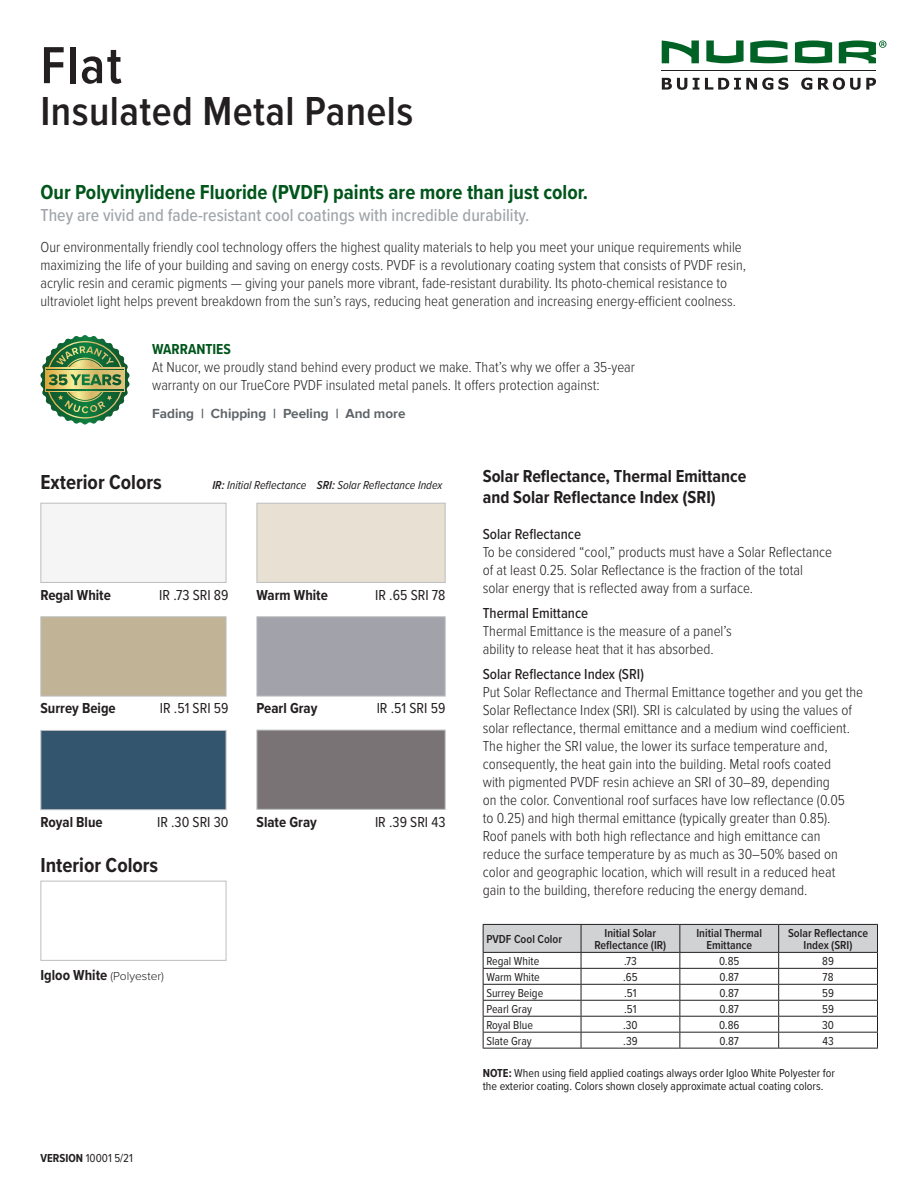
<style>
.page{position:relative;width:918px;height:1188px;background:#fff}
.page>*{position:absolute;margin:0;border:0;box-sizing:border-box;transform-origin:0 0}
.t1{font:600 54px "Proxima Nova Cond";color:#231f20}
.t2{font:600 42px "Proxima Nova Cond";letter-spacing:.01em;color:#231f20}
.t3{font:700 21px "Proxima Nova Cond";color:#00551b}
.t4{font:700 21px "Proxima Nova Cond";color:#231f20}
.t5{font:500 18px "Proxima Nova Cond";color:#a1a5a9}
.t6{font:700 18px/21px "Proxima Nova Cond";color:#231f20}
.t7{font:300 15px/18px "Proxima Nova Cond";color:#231f20}
.t8{font:300 15px/18px "Proxima Nova Cond";color:#282526}
.t9{font:15px "Proxima Nova Cond";color:#231f20}
.t10{font:500 15px "Proxima Nova Cond";color:#231f20}
.t11{font:700 15px "Proxima Nova Cond";color:#231f20}
.t12{font:700 15px "Proxima Nova Cond";color:#00551b}
.t13{font:700 13.5px "Proxima Nova";color:#5e6367}
.t14{font:12px/13.5px "Proxima Nova Cond";color:#231f20}
.t15{font:600 12px/12px "Proxima Nova Cond";color:#231f20;text-align:center}
.t16{font:italic 12px "Proxima Nova Cond";color:#231f20}
.t17{font:300 12px "Proxima Nova";color:#231f20}
.s1{font-weight:600}
.s2{font-family:"Proxima Nova Cond";font-weight:700;font-size:15px}
.s3{font-weight:700}
</style>
<div class="page">
<hr style="left:662px;top:70px;width:214px;height:1px;background:#231f20">
<svg style="left:662px;top:40px;width:37px;height:23px"></svg>
<svg style="left:706px;top:41px;width:38px;height:22px"></svg>
<svg style="left:750px;top:40px;width:37px;height:23px"></svg>
<svg style="left:795px;top:40px;width:37px;height:23px"></svg>
<svg style="left:839px;top:40px;width:47px;height:23px"></svg>
<svg style="left:662px;top:78px;width:25px;height:12px"></svg>
<svg style="left:693px;top:78px;width:95px;height:12px"></svg>
<svg style="left:801px;top:78px;width:11px;height:12px"></svg>
<svg style="left:818px;top:78px;width:58px;height:12px"></svg>
<svg style="left:40px;top:335px;width:90px;height:90px"></svg>
<div style="left:40px;top:881px;width:186px;height:80px;border:1px solid #bcbdc0"></div>
<div style="left:40px;top:503px;width:186px;height:80px;background:#f6f5f6;border:1px solid #bcbdc0"></div>
<div style="left:257px;top:503px;width:189px;height:80px;background:#e8e0d2;border:1px solid #bcbdc0"></div>
<div style="left:40px;top:616px;width:186px;height:80px;background:#c1b396;border:1px solid #bcbdc0"></div>
<div style="left:257px;top:616px;width:189px;height:80px;background:#a2a2aa;border:1px solid #bcbdc0"></div>
<div style="left:40px;top:730px;width:186px;height:80px;background:#33556e;border:1px solid #bcbdc0"></div>
<div style="left:257px;top:730px;width:189px;height:80px;background:#797376;border:1px solid #bcbdc0"></div>
<svg style="left:483px;top:924px;width:395px;height:124px"></svg>
<hr style="left:483px;top:1048px;width:98px;height:1px;background:#231f20">
<hr style="left:581px;top:1048px;width:99px;height:1px;background:#231f20">
<hr style="left:680px;top:1048px;width:99px;height:1px;background:#231f20">
<hr style="left:779px;top:1048px;width:99px;height:1px;background:#231f20">
<h1 class="t1" style="left:40px;top:25px;width:83px">Flat</h1>
<h2 class="t2" style="left:40px;top:80px;width:374px">Insulated Metal Panels</h2>
<h3 class="t3" style="left:40px;top:177px;width:549px">Our Polyvinylidene Fluoride (PVDF) paints are more than just color.</h3>
<p class="t5" style="left:40px;top:201px;width:490px">They are vivid and fade-resistant cool coatings with incredible durability.</p>
<p class="t8" style="left:40px;top:237px;width:707px">Our environmentally friendly cool technology offers the highest quality materials to help you meet your unique requirements while maximizing the life of your building and saving on energy costs. PVDF is a revolutionary coating system that consists of PVDF resin, acrylic resin and ceramic pigments — giving your panels more vibrant, fade-resistant durability. Its photo-chemical resistance to ultraviolet light helps prevent breakdown from the sun’s rays, reducing heat generation and increasing energy-efficient coolness.</p>
<p class="t12" style="left:152px;top:338px;width:80px">WARRANTIES</p>
<p class="t8" style="left:152px;top:357px;width:484px">At Nucor, we proudly stand behind every product we make. That’s why we offer a 35-year warranty on our TrueCore PVDF insulated metal panels. It offers protection against:</p>
<p class="t13" style="left:152px;top:403px;width:255px">Fading | Chipping | Peeling | And more</p>
<h3 class="t4" style="left:40px;top:467px;width:123px">Exterior Colors</h3>
<p class="t16" style="left:212px;top:476px;width:231px"><span class="s1">IR:</span> Initial Reflectance <span class="s1">SRI:</span> Solar Reflectance Index</p>
<p class="t11" style="left:40px;top:584px;width:72px">Regal White</p>
<p class="t9" style="left:159px;top:584px;width:71px">IR .73 SRI 89</p>
<p class="t11" style="left:257px;top:584px;width:73px">Warm White</p>
<p class="t9" style="left:375px;top:584px;width:72px">IR .65 SRI 78</p>
<p class="t11" style="left:40px;top:697px;width:77px">Surrey Beige</p>
<p class="t9" style="left:160px;top:697px;width:70px">IR .51 SRI 59</p>
<p class="t11" style="left:257px;top:697px;width:62px">Pearl Gray</p>
<p class="t9" style="left:377px;top:697px;width:70px">IR .51 SRI 59</p>
<p class="t11" style="left:40px;top:811px;width:64px">Royal Blue</p>
<p class="t9" style="left:157px;top:811px;width:73px">IR .30 SRI 30</p>
<p class="t11" style="left:257px;top:811px;width:62px">Slate Gray</p>
<p class="t9" style="left:375px;top:811px;width:72px">IR .39 SRI 43</p>
<h3 class="t4" style="left:40px;top:849px;width:119px">Interior Colors</h3>
<p class="t17" style="left:40px;top:967px;width:125px"><span class="s2">Igloo White</span> (Polyester)</p>
<p class="t14" style="left:40px;top:1151px;width:94px"><span class="s3">VERSION</span> 10001 5/21</p>
<p class="t6" style="left:483px;top:465px;width:265px">Solar Reflectance, Thermal Emittance and Solar Reflectance Index (SRI)</p>
<p class="t10" style="left:483px;top:523px;width:100px">Solar Reflectance</p>
<p class="t7" style="left:483px;top:542px;width:351px">To be considered “cool,” products must have a Solar Reflectance of at least 0.25. Solar Reflectance is the fraction of the total solar energy that is reflected away from a surface.</p>
<p class="t10" style="left:483px;top:602px;width:107px">Thermal Emittance</p>
<p class="t7" style="left:483px;top:621px;width:251px">Thermal Emittance is the measure of a panel’s ability to release heat that it has absorbed.</p>
<p class="t10" style="left:483px;top:663px;width:163px">Solar Reflectance Index (SRI)</p>
<p class="t7" style="left:483px;top:682px;width:382px">Put Solar Reflectance and Thermal Emittance together and you get the Solar Reflectance Index (SRI). SRI is calculated by using the values of solar reflectance, thermal emittance and a medium wind coefficient.<br>The higher the SRI value, the lower its surface temperature and, consequently, the heat gain into the building. Metal roofs coated<br>with pigmented PVDF resin achieve an SRI of 30–89, depending<br>on the color. Conventional roof surfaces have low reflectance (0.05<br>to 0.25) and high thermal emittance (typically greater than 0.85).<br>Roof panels with both high reflectance and high emittance can<br>reduce the surface temperature by as much as 30–50% based on color and geographic location, which will result in a reduced heat<br>gain to the building, therefore reducing the energy demand.</p>
<p class="t15" style="left:486px;top:933px;width:77px">PVDF Cool Color</p>
<p class="t15" style="left:595px;top:927px;width:73px">Initial Solar<br>Reflectance (IR)</p>
<p class="t15" style="left:696px;top:927px;width:67px">Initial Thermal<br>Emittance</p>
<p class="t15" style="left:788px;top:927px;width:81px">Solar Reflectance<br>Index (SRI)</p>
<p class="t14" style="left:486px;top:954px;width:54px">Regal White</p>
<p class="t14" style="left:624px;top:954px;width:14px">.73</p>
<p class="t14" style="left:719px;top:954px;width:22px">0.85</p>
<p class="t14" style="left:822px;top:954px;width:13px">89</p>
<p class="t14" style="left:486px;top:970px;width:55px">Warm White</p>
<p class="t14" style="left:623px;top:970px;width:16px">.65</p>
<p class="t14" style="left:720px;top:970px;width:21px">0.87</p>
<p class="t14" style="left:823px;top:970px;width:12px">78</p>
<p class="t14" style="left:486px;top:986px;width:58px">Surrey Beige</p>
<p class="t14" style="left:624px;top:986px;width:14px">.51</p>
<p class="t14" style="left:720px;top:986px;width:21px">0.87</p>
<p class="t14" style="left:822px;top:986px;width:13px">59</p>
<p class="t14" style="left:486px;top:1002px;width:47px">Pearl Gray</p>
<p class="t14" style="left:624px;top:1002px;width:14px">.51</p>
<p class="t14" style="left:720px;top:1002px;width:21px">0.87</p>
<p class="t14" style="left:822px;top:1002px;width:13px">59</p>
<p class="t14" style="left:486px;top:1018px;width:48px">Royal Blue</p>
<p class="t14" style="left:623px;top:1018px;width:16px">.30</p>
<p class="t14" style="left:719px;top:1018px;width:22px">0.86</p>
<p class="t14" style="left:822px;top:1018px;width:13px">30</p>
<p class="t14" style="left:486px;top:1034px;width:47px">Slate Gray</p>
<p class="t14" style="left:623px;top:1034px;width:16px">.39</p>
<p class="t14" style="left:720px;top:1034px;width:21px">0.87</p>
<p class="t14" style="left:822px;top:1034px;width:13px">43</p>
<p class="t14" style="left:483px;top:1066px;width:354px"><span class="s3">NOTE:</span> When using field applied coatings always order Igloo White Polyester for the exterior coating. Colors shown closely approximate actual coating colors.</p>
</div>
